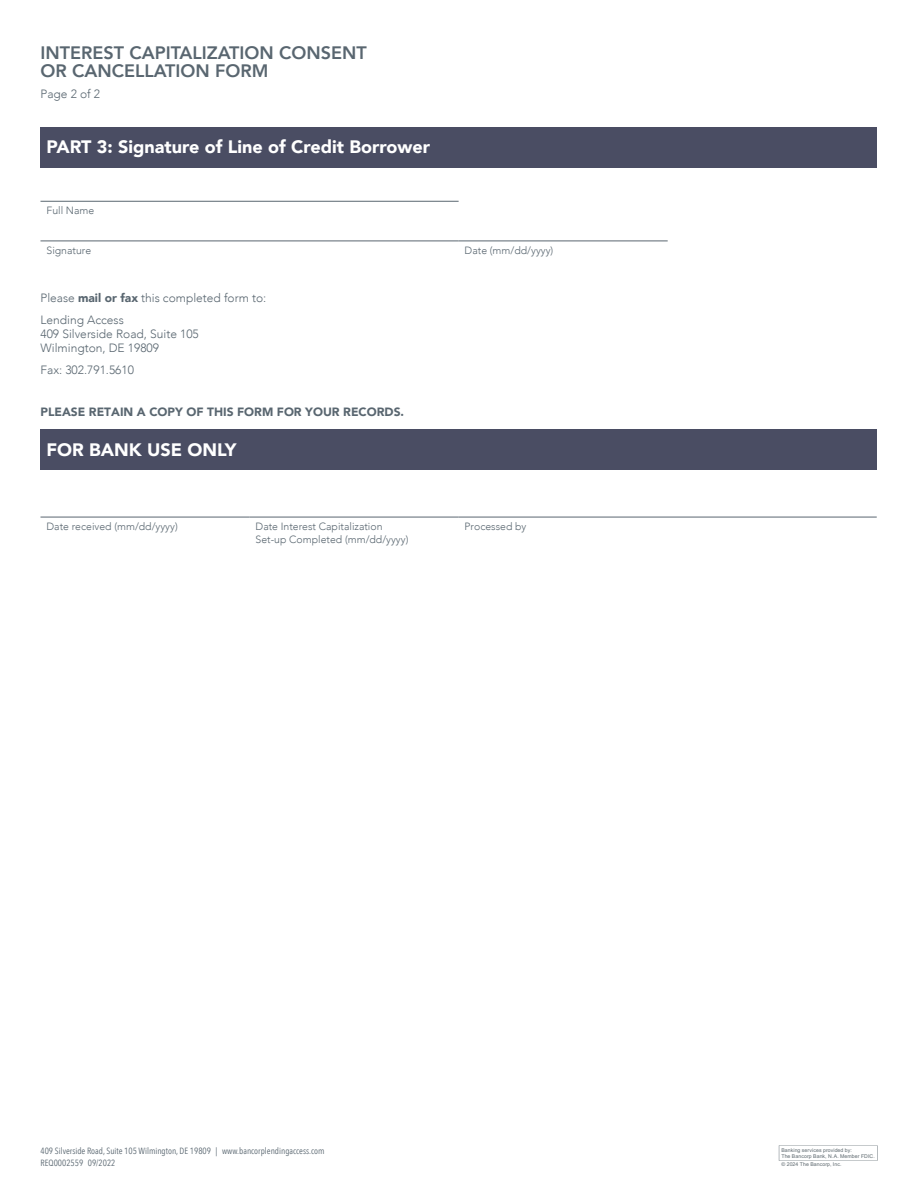
<style>
.page{position:relative;width:918px;height:1188px;background:#fff}
.page>*{position:absolute;margin:0;border:0;box-sizing:border-box;transform-origin:0 0}
.t1{font:900 18px "Avenir";color:#fff}
.t2{font:800 18px/18px "Avenir";color:#596670}
.t3{font:300 12px/21.1px "Avenir";color:#596670}
.t4{font:900 12px "Avenir";color:#596670}
.t5{font:300 10.5px/12.6px "Avenir";color:#596670}
.t6{font:9px/12px "Avenir Next Condensed";color:#596670}
.t7{font:5.25px/5.8px "Arial";letter-spacing:.015em;color:#5c676d}
.s1{font-weight:900}
</style>
<div class="page">
<svg style="left:779px;top:1145px;width:99px;height:16px"></svg>
<div style="left:40px;top:127px;width:837px;height:40px;background:#4a4d63"></div>
<hr style="left:40px;top:241px;width:419px;height:1px;background:#596670">
<hr style="left:459px;top:241px;width:209px;height:1px;background:#596670">
<hr style="left:40px;top:201px;width:419px;height:1px;background:#596670">
<div style="left:40px;top:429px;width:837px;height:41px;background:#4a4d63"></div>
<hr style="left:40px;top:517px;width:210px;height:1px;background:#596670">
<hr style="left:250px;top:517px;width:209px;height:1px;background:#596670">
<hr style="left:459px;top:517px;width:418px;height:1px;background:#596670">
<h1 class="t2" style="left:40px;top:43px;width:328px">INTEREST CAPITALIZATION CONSENT<br>OR CANCELLATION FORM</h1>
<p class="t3" style="left:40px;top:83px;width:61px">Page 2 of 2</p>
<h1 class="t1" style="left:47px;top:132px;width:385px">PART 3: Signature of Line of Credit Borrower</h1>
<p class="t5" style="left:47px;top:205px;width:49px">Full Name</p>
<p class="t5" style="left:47px;top:244px;width:46px">Signature</p>
<p class="t5" style="left:465px;top:244px;width:90px">Date (mm/dd/yyyy)</p>
<p class="t3" style="left:40px;top:288px;width:227px">Please <span class="s1">mail or fax</span> this completed form to:<br>Lending Access</p>
<p class="t3" style="left:40px;top:327px;width:160px;line-height:14.4px">409 Silverside Road, Suite 105<br>Wilmington, DE 19809</p>
<p class="t3" style="left:40px;top:359px;width:95px">Fax: 302.791.5610</p>
<p class="t4" style="left:40px;top:401px;width:365px">PLEASE RETAIN A COPY OF THIS FORM FOR YOUR RECORDS.</p>
<h1 class="t1" style="left:47px;top:434px;width:191px">FOR BANK USE ONLY</h1>
<p class="t5" style="left:47px;top:520px;width:133px">Date received (mm/dd/yyyy)</p>
<p class="t5" style="left:256px;top:520px;width:154px">Date Interest Capitalization<br>Set-up Completed (mm/dd/yyyy)</p>
<p class="t5" style="left:465px;top:520px;width:63px">Processed by</p>
<p class="t6" style="left:40px;top:1144px;width:285px">409 Silverside Road, Suite 105 Wilmington, DE 19809 | www.bancorplendingaccess.com<br>REQ0002559 09/2022</p>
<p class="t7" style="left:781px;top:1147px;width:95px">Banking services provided by:<br>The Bancorp Bank, N.A. Member FDIC.</p>
<p class="t7" style="left:781px;top:1162px;width:62px">© 2024 The Bancorp, Inc.</p>
</div>
